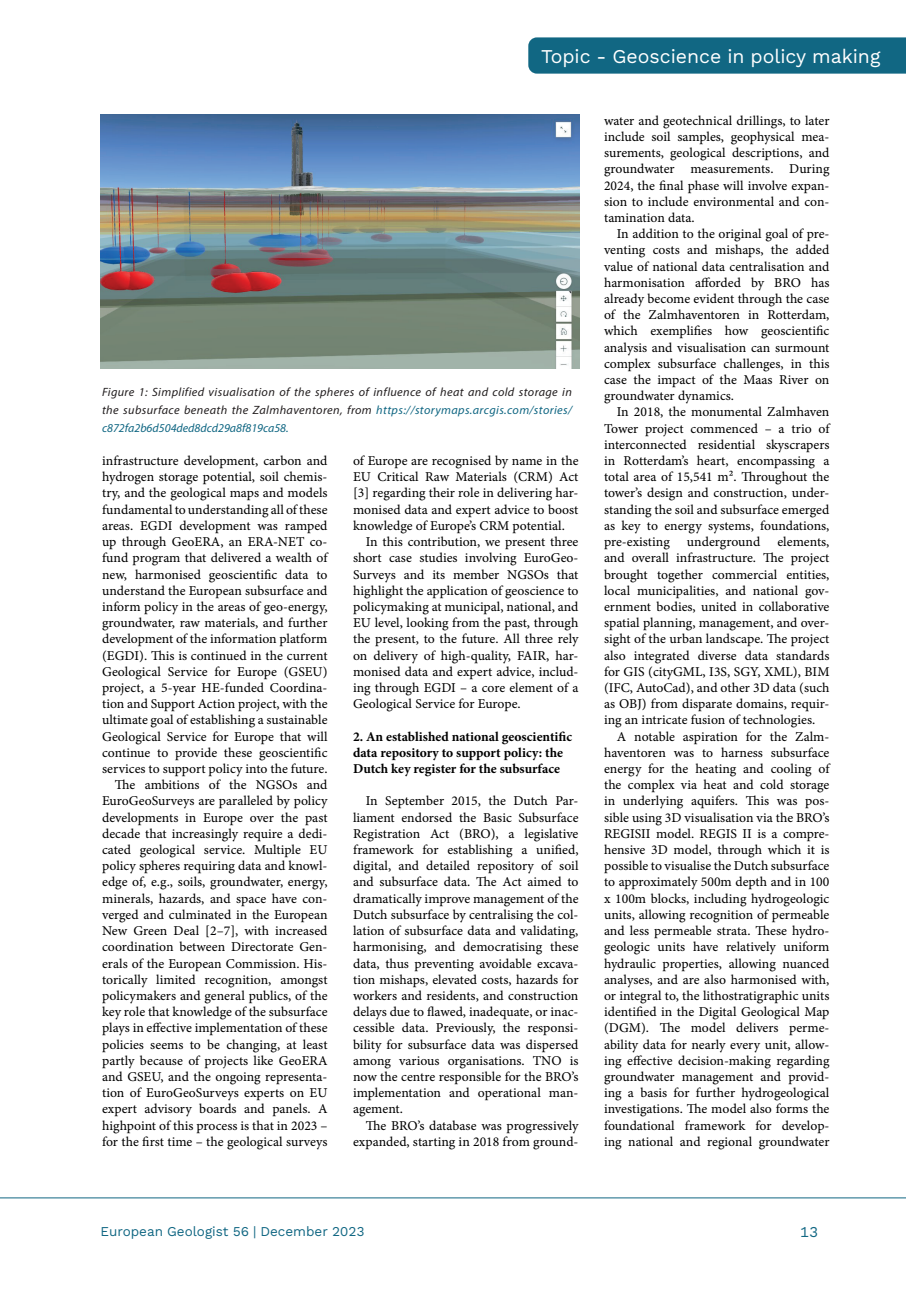
<style>
.page{position:relative;width:906px;height:1289px;background:#fff}
.page>*{position:absolute;margin:0;border:0;box-sizing:border-box;transform-origin:0 0}
.t1{font:19.5px "Work Sans";color:#fff}
.t2{font:15px "Work Sans";color:#116783}
.t3{font:13.5px/16.2px "Minion Pro Capt";color:#000001;text-align:justify}
.t4{font:700 13.5px/16.2px "Minion Pro";color:#000001}
.t5{font:13.5px "Work Sans";color:#116783}
.t6{font:italic 12px/18px "Myriad Pro";color:#231f20;text-align:justify}
.s1{color:#116783}
</style>
<div class="page">
<hr style="left:0;top:1197px;width:906px;height:1px;background:#116783">
<img style="left:101px;top:115px;width:478px;height:253px">
<div style="left:528px;top:37px;width:378px;height:37px;background:#116783"></div>
<h1 class="t1" style="left:541px;top:41px;width:341px">Topic - Geoscience in policy making</h1>
<p class="t6" style="left:102px;top:383px;width:471px">Figure 1: Simplified visualisation of the spheres of influence of heat and cold storage in the subsurface beneath the Zalmhaventoren, from <span class="s1">https://storymaps.arcgis.com/stories/ c872fa2 b6d504ded8dcd2 9a8f819ca58.</span></p>
<p class="t3" style="left:102px;top:452px;width:227px;text-align:right">infrastructure development, carbon and hydrogen storage potential, soil chemis&shy;try, and the geological maps and models fundamental to understanding all of these areas. EGDI development was ramped up through GeoERA, an ERA-NET co&shy;fund program that delivered a wealth of new, harmonised geoscientific data to understand the European subsurface and inform policy in the areas of geo-energy, groundwater, raw materials, and further development of the information platform (EGDI). This is continued in the current Geological Service for Europe (GSEU) project, a 5-year HE-funded Coordina&shy;tion and Support Action project, with the ultimate goal of establishing a sustainable Geological Service for Europe that will continue to provide these geoscientific services to support policy into the future.<br>The ambitions of the NGSOs and EuroGeoSurveys are paralleled by policy developments in Europe over the past decade that increasingly require a dedi&shy;cated geological service. Multiple EU policy spheres requiring data and knowl&shy;edge of, e.g., soils, groundwater, energy, minerals, hazards, and space have con&shy;verged and culminated in the European New Green Deal [2–7], with increased coordination between Directorate Gen&shy;erals of the European Commission. His&shy;torically limited recognition, amongst policymakers and general publics, of the key role that knowledge of the subsurface plays in effective implementation of these policies seems to be changing, at least partly because of projects like GeoERA and GSEU, and the ongoing representa&shy;tion of EuroGeoSurveys experts on EU expert advisory boards and panels. A highpoint of this process is that in 2023 – for the first time – the geological surveys</p>
<p class="t3" style="left:353px;top:452px;width:227px">of Europe are recognised by name in the EU Critical Raw Materials (CRM) Act [3] regarding their role in delivering har&shy;monised data and expert advice to boost knowledge of Europe’s CRM potential.</p>
<p class="t3" style="left:353px;top:533px;width:227px;text-indent:13px">In this contribution, we present three short case studies involving EuroGeo-Surveys and its member NGSOs that highlight the application of geoscience to policymaking at municipal, national, and EU level, looking from the past, through the present, to the future. All three rely on delivery of high-quality, FAIR, har&shy;monised data and expert advice, includ&shy;ing through EGDI – a core element of a Geological Service for Europe.</p>
<p class="t4" style="left:353px;top:728px;width:221px">2. An established national geoscientific data repository to support policy: the<br>Dutch key register for the subsurface</p>
<p class="t3" style="left:353px;top:793px;width:227px;text-indent:13px">In September 2015, the Dutch Par&shy;liament endorsed the Basic Subsurface Registration Act (BRO), a legislative framework for establishing a unified, digital, and detailed repository of soil and subsurface data. The Act aimed to dramatically improve management of the Dutch subsurface by centralising the col&shy;lation of subsurface data and validating, harmonising, and democratising these data, thus preventing avoidable excava&shy;tion mishaps, elevated costs, hazards for workers and residents, and construction delays due to flawed, inadequate, or inac&shy;cessible data. Previously, the responsi&shy;bility for subsurface data was dispersed among various organisations. TNO is now the centre responsible for the BRO’s implementation and operational man&shy;agement.</p>
<p class="t3" style="left:353px;top:1117px;width:227px;text-align:right">The BRO’s database was progressively expanded, starting in 2018 from ground-</p>
<p class="t3" style="left:604px;top:112px;width:227px">water and geotechnical drillings, to later include soil samples, geophysical mea&shy;surements, geological descriptions, and groundwater measurements. During 2024, the final phase will involve expan&shy;sion to include environmental and con&shy;tamination data.</p>
<p class="t3" style="left:604px;top:226px;width:227px;text-indent:13px">In addition to the original goal of pre&shy;venting costs and mishaps, the added value of national data centralisation and harmonisation afforded by BRO has already become evident through the case of the Zalmhaventoren in Rotterdam, which exemplifies how geoscientific analysis and visualisation can surmount complex subsurface challenges, in this case the impact of the Maas River on groundwater dynamics.</p>
<p class="t3" style="left:604px;top:404px;width:227px;text-indent:13px">In 2018, the monumental Zalmhaven Tower project commenced – a trio of interconnected residential skyscrapers in Rotterdam’s heart, encompassing a total area of 15,541 m². Throughout the tower’s design and construction, under&shy;standing the soil and subsurface emerged as key to energy systems, foundations, pre-existing</p>
<p class="t3" style="left:604px;top:533px;width:227px;text-indent:173px">elements, and overall infrastructure. The project brought together commercial entities, local municipalities, and national gov&shy;ernment bodies, united in collaborative spatial planning, management, and over&shy;sight of the urban landscape. The project also integrated diverse data standards for GIS (cityGML, I3S, SGY, XML), BIM (IFC, AutoCad), and other 3D data (such as OBJ) from disparate domains, requir&shy;ing an intricate fusion of technologies.</p>
<p class="t3" style="left:604px;top:728px;width:227px;text-indent:13px">A notable aspiration for the Zalm&shy;haventoren was to harness subsurface energy for the heating and cooling of the complex via heat and cold storage in underlying aquifers. This was pos&shy;sible using 3D visualisation via the BRO’s REGISII model. REGIS II is a compre&shy;hensive 3D model, through which it is possible to visualise the Dutch subsurface to approximately 500m depth and in 100 x 100m blocks, including hydrogeologic units, allowing recognition of permeable and less permeable strata. These hydro&shy;geologic units have relatively uniform hydraulic properties, allowing nuanced analyses, and are also harmonised with, or integral to, the lithostratigraphic units identified in the Digital Geological Map (DGM). The model delivers perme&shy;ability data for nearly every unit, allow&shy;ing effective decision-making regarding groundwater management and provid&shy;ing a basis for further hydrogeological investigations. The model also forms the foundational framework for develop&shy;ing national and regional groundwater</p>
<p class="t3" style="left:687px;top:533px;width:75px">underground</p>
<p class="t5" style="left:101px;top:1220px;width:265px">European Geologist 56 | December 2023</p>
<p class="t2" style="left:800px;top:1220px;width:20px">13</p>
</div>
